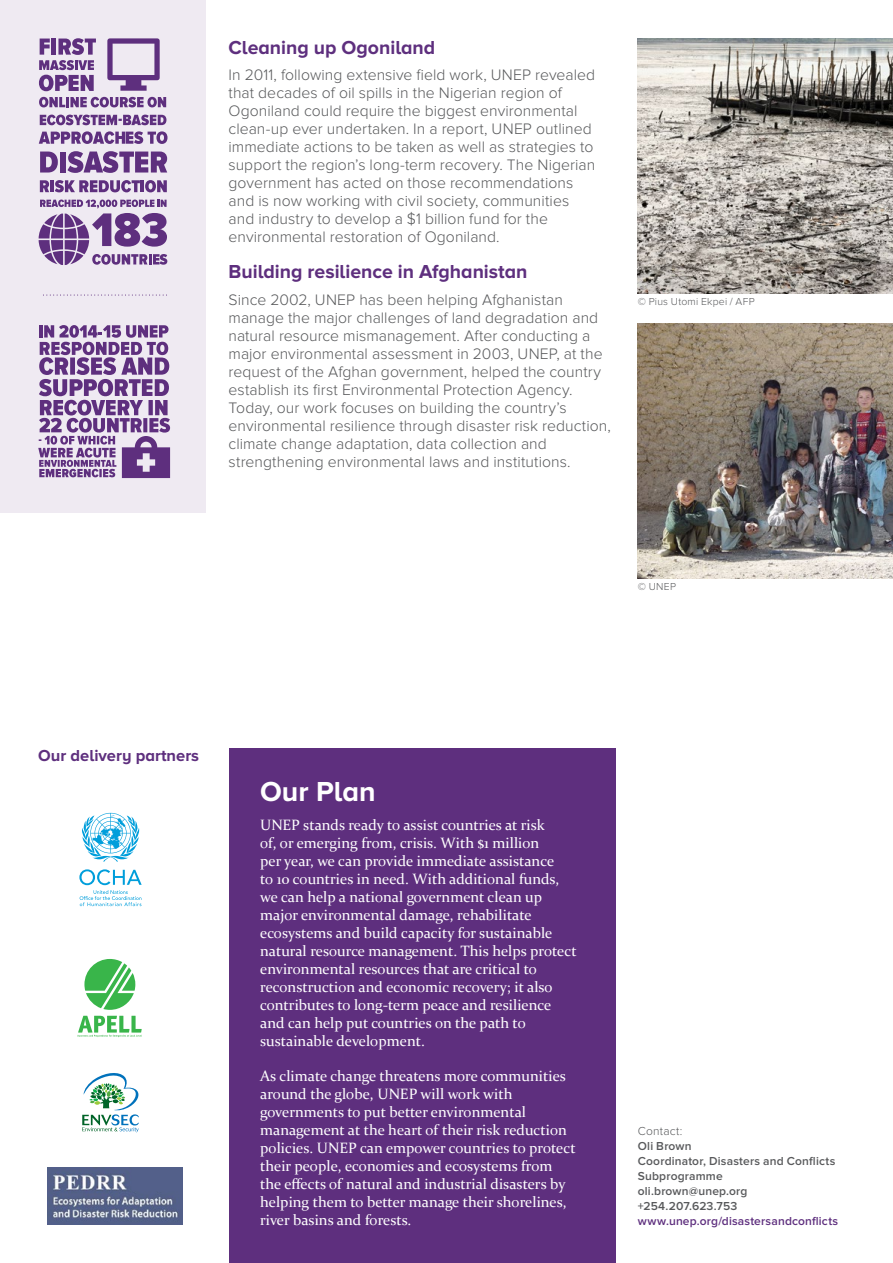
<style>
.page{position:relative;width:893px;height:1263px;background:#fff}
.page>*{position:absolute;margin:0;border:0;box-sizing:border-box;transform-origin:0 0}
.t1{font:700 28.5px "Proxima Nova A";color:#fff}
.t2{font:700 19.5px "Proxima Nova A";color:#5e2f7e}
.t3{font:700 16.5px "Proxima Nova A";color:#5e2f7e}
.t4{font:300 15.75px/18px "Proxima Nova";letter-spacing:.005em;color:#58595b}
.t5{font:15px/18px "Constantia";color:#fff}
.t6{font:600 12px/15px "Proxima Nova";letter-spacing:.015em;color:#58595b}
.t7{font:600 12px "Proxima Nova";letter-spacing:.015em;color:#5e2f7e}
.t8{font:300 12px "Proxima Nova";letter-spacing:.015em;color:#58595b}
.t9{font:300 10.5px "Proxima Nova";letter-spacing:.02em;color:#58595b}
</style>
<div class="page">
<img style="left:638px;top:38px;width:255px;height:255px">
<img style="left:638px;top:323px;width:255px;height:256px">
<div style="left:0;top:0;width:206px;height:512px;background:#efeaf2"></div>
<div style="left:229px;top:748px;width:386px;height:515px;background:#5e2f7e"></div>
<svg style="left:79px;top:869px;width:63px;height:37px"></svg>
<svg style="left:82px;top:813px;width:57px;height:49px"></svg>
<svg style="left:84px;top:959px;width:51px;height:51px"></svg>
<svg style="left:77px;top:1016px;width:65px;height:21px"></svg>
<svg style="left:82px;top:1073px;width:57px;height:59px"></svg>
<img style="left:47px;top:1168px;width:136px;height:57px">
<svg style="left:43px;top:294px;width:124px;height:2px"></svg>
<svg style="left:40px;top:115px;width:126px;height:10px"></svg>
<svg style="left:39px;top:131px;width:128px;height:13px"></svg>
<svg style="left:40px;top:180px;width:9px;height:12px"></svg>
<hr style="left:50px;top:180px;width:4px;height:12px;background:#5e2f7e">
<svg style="left:55px;top:180px;width:112px;height:12px"></svg>
<svg style="left:107px;top:38px;width:53px;height:53px"></svg>
<svg style="left:39px;top:38px;width:57px;height:53px"></svg>
<svg style="left:39px;top:97px;width:127px;height:10px"></svg>
<svg style="left:40px;top:152px;width:18px;height:21px"></svg>
<div style="left:60px;top:152px;width:6px;height:21px;background:#5e2f7e"></div>
<svg style="left:68px;top:151px;width:99px;height:22px"></svg>
<svg style="left:39px;top:200px;width:128px;height:65px"></svg>
<svg style="left:38px;top:325px;width:132px;height:153px"></svg>
<p class="t2" style="left:229px;top:36px;width:208px">Cleaning up Ogoniland</p>
<p class="t4" style="left:229px;top:66px;width:368px">In 2011, following extensive field work, UNEP revealed that decades of oil spills in the Nigerian region of Ogoniland could require the biggest environmental clean-up ever undertaken. In a report, UNEP outlined immediate actions to be taken as well as strategies to support the region’s long-term recovery. The Nigerian government has acted on those recommendations and is now working with civil society, communities and industry to develop a $1 billion fund for the environmental restoration of Ogoniland.</p>
<p class="t2" style="left:229px;top:261px;width:300px">Building resilience in Afghanistan</p>
<p class="t4" style="left:229px;top:291px;width:384px">Since 2002, UNEP has been helping Afghanistan manage the major challenges of land degradation and natural resource mismanagement. After conducting a major environmental assessment in 2003, UNEP, at the request of the Afghan government, helped the country establish its first Environmental Protection Agency.<br>Today, our work focuses on building the country’s environmental resilience through disaster risk reduction, climate change adaptation, data collection and strengthening environmental laws and institutions.</p>
<p class="t9" style="left:638px;top:295px;width:118px">© Pius Utomi Ekpei / AFP</p>
<p class="t9" style="left:638px;top:580px;width:40px">© UNEP</p>
<p class="t3" style="left:38px;top:746px;width:162px">Our delivery partners</p>
<h1 class="t1" style="left:260px;top:775px;width:117px">Our Plan</h1>
<p class="t5" style="left:260px;top:815px;width:318px">UNEP stands ready to assist countries at risk<br>of, or emerging from, crisis. With $1 million<br>per year, we can provide immediate assistance<br>to 10 countries in need. With additional funds, we can help a national government clean up major environmental damage, rehabilitate ecosystems and build capacity for sustainable natural resource management. This helps protect environmental resources that are critical to reconstruction and economic recovery; it also contributes to long-term peace and resilience and can help put countries on the path to sustainable development.</p>
<p class="t5" style="left:260px;top:1066px;width:317px">As climate change threatens more communities around the globe, UNEP will work with governments to put better environmental management at the heart of their risk reduction policies. UNEP can empower countries to protect their people, economies and ecosystems from the effects of natural and industrial disasters by helping them to better manage their shorelines, river basins and forests.</p>
<p class="t8" style="left:638px;top:1124px;width:46px">Contact:</p>
<p class="t6" style="left:638px;top:1138px;width:199px">Oli Brown<br>Coordinator, Disasters and Conflicts<br>Subprogramme oli.brown@unep.org +254.207.623.753</p>
<p class="t7" style="left:638px;top:1214px;width:202px">www.unep.org/disastersandconflicts</p>
</div>
